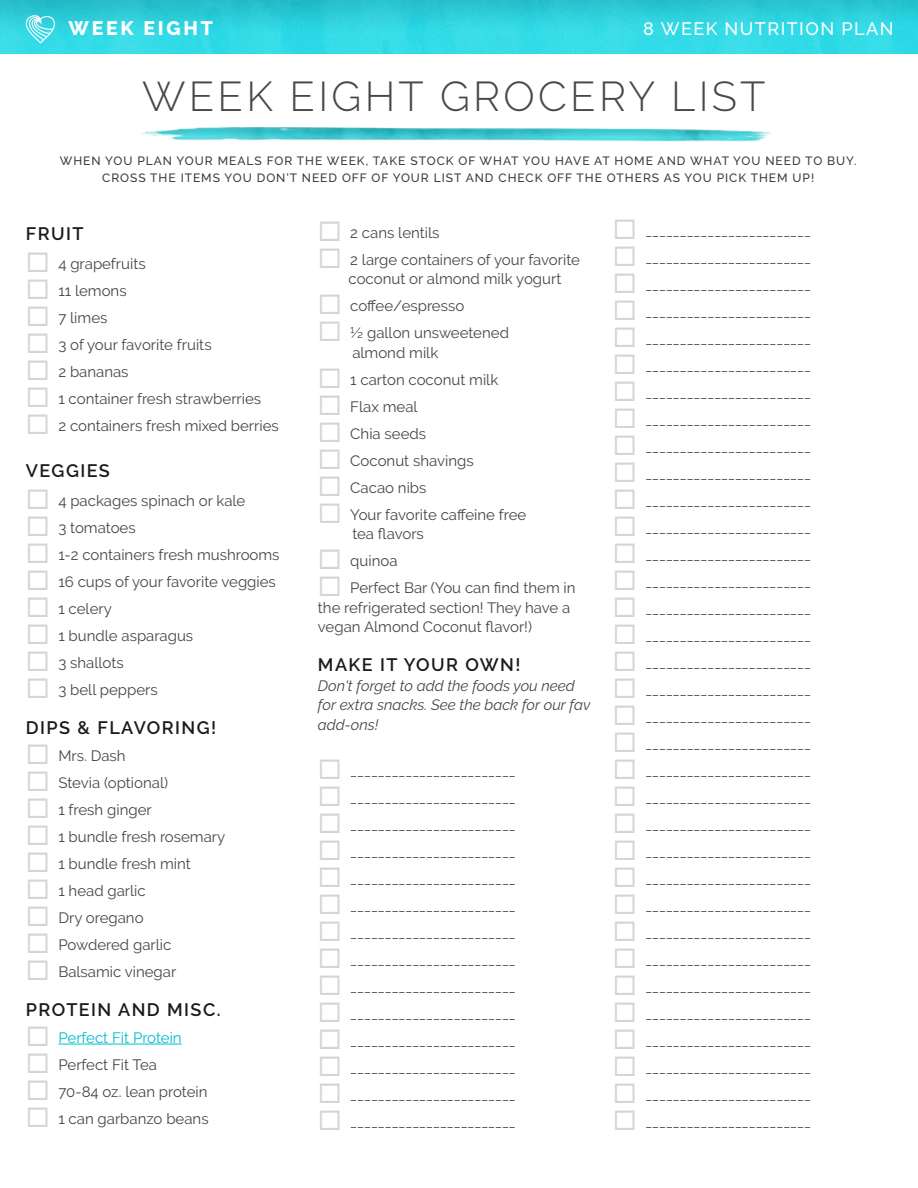
<style>
.page{position:relative;width:918px;height:1188px;background:#fff}
.page>*{position:absolute;margin:0;border:0;box-sizing:border-box;transform-origin:0 0}
.t1{font:300 41.55px "Raleway";letter-spacing:.08em;color:#48484a}
.t2{font:800 19.5px "Raleway";letter-spacing:.14em;color:#fff}
.t3{font:600 18px "Raleway";letter-spacing:.08em;color:#1b1b1b}
.t4{font:500 18px "Raleway";letter-spacing:.08em;color:#fff}
.t5{font:15px/19.5px "Raleway";color:#464646}
.t6{font:italic 15px/19.5px "Raleway";color:#464646}
.t7{font:15px "Raleway";color:#00bdce}
.t8{font:13.5px "Raleway";color:#464646}
.t9{font:500 12px/16.5px "Raleway";letter-spacing:.08em;color:#3b3939;text-align:center}
.s1{color:#d3d5d6}
</style>
<div class="page">
<img style="left:0;top:0;width:918px;height:54px">
<svg style="left:26px;top:15px;width:29px;height:39px"></svg>
<hr style="left:58px;top:1044px;width:124px;height:1px;background:#00bdce">
<img style="left:142px;top:127px;width:630px;height:15px">
<h2 class="t2" style="left:68px;top:17px;width:146px">WEEK EIGHT</h2>
<h3 class="t4" style="left:643px;top:18px;width:252px">8 WEEK NUTRITION PLAN</h3>
<h1 class="t1" style="left:142px;top:72px;width:625px">WEEK EIGHT GROCERY LIST</h1>
<p class="t9" style="left:60px;top:153px;width:798px">WHEN YOU PLAN YOUR MEALS FOR THE WEEK, TAKE STOCK OF WHAT YOU HAVE AT HOME AND WHAT YOU NEED TO BUY.<br>CROSS THE ITEMS YOU DON’T NEED OFF OF YOUR LIST AND CHECK OFF THE OTHERS AS YOU PICK THEM UP!</p>
<h3 class="t3" style="left:26px;top:224px;width:59px">FRUIT</h3>
<p class="t5" style="left:26px;top:254px;width:121px"><span class="s1">◻</span> 4 grapefruits</p>
<p class="t5" style="left:26px;top:281px;width:102px"><span class="s1">◻</span> 11 lemons</p>
<p class="t5" style="left:26px;top:308px;width:83px"><span class="s1">◻</span> 7 limes</p>
<p class="t5" style="left:26px;top:335px;width:187px"><span class="s1">◻</span> 3 of your favorite fruits</p>
<p class="t5" style="left:26px;top:362px;width:104px"><span class="s1">◻</span> 2 bananas</p>
<p class="t5" style="left:26px;top:389px;width:237px"><span class="s1">◻</span> 1 container fresh strawberries</p>
<p class="t5" style="left:26px;top:416px;width:254px"><span class="s1">◻</span> 2 containers fresh mixed berries</p>
<h3 class="t3" style="left:26px;top:461px;width:85px">VEGGIES</h3>
<p class="t5" style="left:26px;top:491px;width:221px"><span class="s1">◻</span> 4 packages spinach or kale</p>
<p class="t5" style="left:26px;top:518px;width:111px"><span class="s1">◻</span> 3 tomatoes</p>
<p class="t5" style="left:26px;top:545px;width:255px"><span class="s1">◻</span> 1-2 containers fresh mushrooms</p>
<p class="t5" style="left:26px;top:572px;width:251px"><span class="s1">◻</span> 16 cups of your favorite veggies</p>
<p class="t5" style="left:26px;top:599px;width:87px"><span class="s1">◻</span> 1 celery</p>
<p class="t5" style="left:26px;top:626px;width:169px"><span class="s1">◻</span> 1 bundle asparagus</p>
<p class="t5" style="left:26px;top:653px;width:99px"><span class="s1">◻</span> 3 shallots</p>
<p class="t5" style="left:26px;top:680px;width:133px"><span class="s1">◻</span> 3 bell peppers</p>
<h3 class="t3" style="left:26px;top:717px;width:192px">DIPS &amp; FLAVORING!</h3>
<p class="t5" style="left:26px;top:746px;width:101px"><span class="s1">◻</span> Mrs. Dash</p>
<p class="t5" style="left:26px;top:773px;width:144px"><span class="s1">◻</span> Stevia (optional)</p>
<p class="t5" style="left:26px;top:800px;width:127px"><span class="s1">◻</span> 1 fresh ginger</p>
<p class="t5" style="left:26px;top:827px;width:201px"><span class="s1">◻</span> 1 bundle fresh rosemary</p>
<p class="t5" style="left:26px;top:854px;width:166px"><span class="s1">◻</span> 1 bundle fresh mint</p>
<p class="t5" style="left:26px;top:881px;width:121px"><span class="s1">◻</span> 1 head garlic</p>
<p class="t5" style="left:26px;top:908px;width:119px"><span class="s1">◻</span> Dry oregano</p>
<p class="t5" style="left:26px;top:935px;width:147px"><span class="s1">◻</span> Powdered garlic</p>
<p class="t5" style="left:26px;top:962px;width:152px"><span class="s1">◻</span> Balsamic vinegar</p>
<h3 class="t3" style="left:26px;top:999px;width:196px">PROTEIN AND MISC.</h3>
<p class="t7" style="left:26px;top:1029px;width:157px"><span class="s1">◻</span> Perfect Fit Protein</p>
<p class="t5" style="left:26px;top:1055px;width:133px"><span class="s1">◻</span> Perfect Fit Tea</p>
<p class="t5" style="left:26px;top:1082px;width:183px"><span class="s1">◻</span> 70-84 oz. lean protein</p>
<p class="t5" style="left:26px;top:1109px;width:184px"><span class="s1">◻</span> 1 can garbanzo beans</p>
<p class="t5" style="left:318px;top:223px;width:123px"><span class="s1">◻</span> 2 cans lentils</p>
<p class="t5" style="left:349px;top:250px;width:233px;text-indent:-31px"><span class="s1">◻</span> 2 large containers of your favorite coconut or almond milk yogurt</p>
<p class="t5" style="left:318px;top:296px;width:148px"><span class="s1">◻</span> coffee/espresso</p>
<p class="t5" style="left:352px;top:323px;width:158px;text-indent:-34px"><span class="s1">◻</span> ½ gallon unsweetened almond milk</p>
<p class="t5" style="left:318px;top:370px;width:182px"><span class="s1">◻</span> 1 carton coconut milk</p>
<p class="t5" style="left:318px;top:397px;width:101px"><span class="s1">◻</span> Flax meal</p>
<p class="t5" style="left:318px;top:424px;width:110px"><span class="s1">◻</span> Chia seeds</p>
<p class="t5" style="left:318px;top:451px;width:157px"><span class="s1">◻</span> Coconut shavings</p>
<p class="t5" style="left:318px;top:478px;width:110px"><span class="s1">◻</span> Cacao nibs</p>
<p class="t5" style="left:352px;top:505px;width:175px;text-indent:-34px"><span class="s1">◻</span> Your favorite caffeine free tea flavors</p>
<p class="t5" style="left:318px;top:551px;width:81px"><span class="s1">◻</span> quinoa</p>
<p class="t5" style="left:318px;top:578px;width:259px"><span class="s1">◻</span> Perfect Bar (You can find them in the refrigerated section! They have a vegan Almond Coconut flavor!)</p>
<h3 class="t3" style="left:318px;top:654px;width:204px">MAKE IT YOUR OWN!</h3>
<p class="t6" style="left:318px;top:676px;width:274px">Don't forget to add the foods you need for extra snacks. See the back for our fav add-ons!</p>
<p class="t8" style="left:318px;top:764px;width:199px"><span class="s1">◻</span> ________________________</p>
<p class="t8" style="left:318px;top:791px;width:199px"><span class="s1">◻</span> ________________________</p>
<p class="t8" style="left:318px;top:818px;width:199px"><span class="s1">◻</span> ________________________</p>
<p class="t8" style="left:318px;top:845px;width:199px"><span class="s1">◻</span> ________________________</p>
<p class="t8" style="left:318px;top:872px;width:199px"><span class="s1">◻</span> ________________________</p>
<p class="t8" style="left:318px;top:899px;width:199px"><span class="s1">◻</span> ________________________</p>
<p class="t8" style="left:318px;top:926px;width:199px"><span class="s1">◻</span> ________________________</p>
<p class="t8" style="left:318px;top:953px;width:199px"><span class="s1">◻</span> ________________________</p>
<p class="t8" style="left:318px;top:980px;width:199px"><span class="s1">◻</span> ________________________</p>
<p class="t8" style="left:318px;top:1007px;width:199px"><span class="s1">◻</span> ________________________</p>
<p class="t8" style="left:318px;top:1034px;width:199px"><span class="s1">◻</span> ________________________</p>
<p class="t8" style="left:318px;top:1061px;width:199px"><span class="s1">◻</span> ________________________</p>
<p class="t8" style="left:318px;top:1088px;width:199px"><span class="s1">◻</span> ________________________</p>
<p class="t8" style="left:318px;top:1115px;width:199px"><span class="s1">◻</span> ________________________</p>
<p class="t8" style="left:613px;top:224px;width:199px"><span class="s1">◻</span> ________________________</p>
<p class="t8" style="left:613px;top:251px;width:199px"><span class="s1">◻</span> ________________________</p>
<p class="t8" style="left:613px;top:278px;width:199px"><span class="s1">◻</span> ________________________</p>
<p class="t8" style="left:613px;top:305px;width:199px"><span class="s1">◻</span> ________________________</p>
<p class="t8" style="left:613px;top:332px;width:199px"><span class="s1">◻</span> ________________________</p>
<p class="t8" style="left:613px;top:359px;width:199px"><span class="s1">◻</span> ________________________</p>
<p class="t8" style="left:613px;top:386px;width:199px"><span class="s1">◻</span> ________________________</p>
<p class="t8" style="left:613px;top:413px;width:199px"><span class="s1">◻</span> ________________________</p>
<p class="t8" style="left:613px;top:440px;width:199px"><span class="s1">◻</span> ________________________</p>
<p class="t8" style="left:613px;top:467px;width:199px"><span class="s1">◻</span> ________________________</p>
<p class="t8" style="left:613px;top:494px;width:199px"><span class="s1">◻</span> ________________________</p>
<p class="t8" style="left:613px;top:521px;width:199px"><span class="s1">◻</span> ________________________</p>
<p class="t8" style="left:613px;top:548px;width:199px"><span class="s1">◻</span> ________________________</p>
<p class="t8" style="left:613px;top:575px;width:199px"><span class="s1">◻</span> ________________________</p>
<p class="t8" style="left:613px;top:602px;width:199px"><span class="s1">◻</span> ________________________</p>
<p class="t8" style="left:613px;top:629px;width:199px"><span class="s1">◻</span> ________________________</p>
<p class="t8" style="left:613px;top:656px;width:199px"><span class="s1">◻</span> ________________________</p>
<p class="t8" style="left:613px;top:683px;width:199px"><span class="s1">◻</span> ________________________</p>
<p class="t8" style="left:613px;top:710px;width:199px"><span class="s1">◻</span> ________________________</p>
<p class="t8" style="left:613px;top:737px;width:199px"><span class="s1">◻</span> ________________________</p>
<p class="t8" style="left:613px;top:764px;width:199px"><span class="s1">◻</span> ________________________</p>
<p class="t8" style="left:613px;top:791px;width:199px"><span class="s1">◻</span> ________________________</p>
<p class="t8" style="left:613px;top:818px;width:199px"><span class="s1">◻</span> ________________________</p>
<p class="t8" style="left:613px;top:845px;width:199px"><span class="s1">◻</span> ________________________</p>
<p class="t8" style="left:613px;top:872px;width:199px"><span class="s1">◻</span> ________________________</p>
<p class="t8" style="left:613px;top:899px;width:199px"><span class="s1">◻</span> ________________________</p>
<p class="t8" style="left:613px;top:926px;width:199px"><span class="s1">◻</span> ________________________</p>
<p class="t8" style="left:613px;top:953px;width:199px"><span class="s1">◻</span> ________________________</p>
<p class="t8" style="left:613px;top:980px;width:199px"><span class="s1">◻</span> ________________________</p>
<p class="t8" style="left:613px;top:1007px;width:199px"><span class="s1">◻</span> ________________________</p>
<p class="t8" style="left:613px;top:1034px;width:199px"><span class="s1">◻</span> ________________________</p>
<p class="t8" style="left:613px;top:1061px;width:199px"><span class="s1">◻</span> ________________________</p>
<p class="t8" style="left:613px;top:1088px;width:199px"><span class="s1">◻</span> ________________________</p>
<p class="t8" style="left:613px;top:1115px;width:199px"><span class="s1">◻</span> ________________________</p>
</div>
